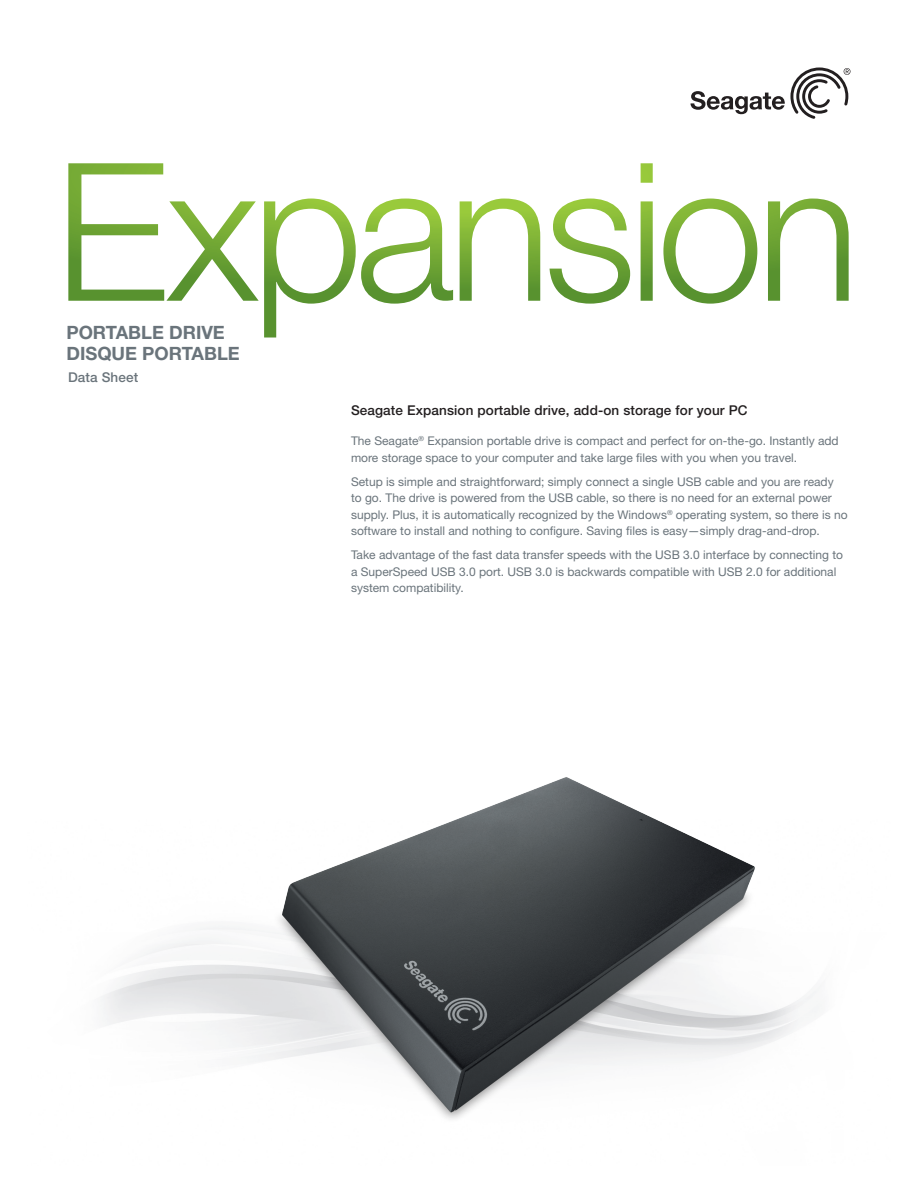
<style>
.page{position:relative;width:918px;height:1188px;background:#fff}
.page>*{position:absolute;margin:0;border:0;box-sizing:border-box;transform-origin:0 0}
.Subhead{font:700 18.3px "Helvetica Neue LT Std";color:#6a747b}
.Body_Copy_Subhead{font:500 13.5px "Helvetica Neue LT Std";letter-spacing:.01em;color:#231f20}
.Body_Copy_Subhead-2{font:500 13.5px "Helvetica Neue LT Std";letter-spacing:.01em;color:#6a747b}
.Body_Copy{font:12px/16.5px "Helvetica Neue LT Std";color:#6a747b}
</style>
<div class="page">
<img style="left:244px;top:777px;width:548px;height:344px">
<svg style="left:68px;top:163px;width:781px;height:175px"></svg>
<svg style="left:690px;top:67px;width:161px;height:52px"></svg>
<p class="Subhead" style="left:66px;top:321px;width:160px">PORTABLE DRIVE</p>
<p class="Subhead" style="left:66px;top:342px;width:175px">DISQUE PORTABLE</p>
<p class="Body_Copy_Subhead-2" style="left:68px;top:369px;width:72px">Data Sheet</p>
<p class="Body_Copy_Subhead" style="left:351px;top:402px;width:398px">Seagate Expansion portable drive, add-on storage for your PC</p>
<p class="Body_Copy" style="left:351px;top:433px;width:489px">The Seagate<sup>®</sup> Expansion portable drive is compact and perfect for on-the-go. Instantly add more storage space to your computer and take large files with you when you travel.</p>
<p class="Body_Copy" style="left:351px;top:473px;width:498px">Setup is simple and straightforward; simply connect a single USB cable and you are ready<br>to go. The drive is powered from the USB cable, so there is no need for an external power supply. Plus, it is automatically recognized by the Windows<sup>®</sup> operating system, so there is no software to install and nothing to configure. Saving files is easy—simply drag-and-drop.</p>
<p class="Body_Copy" style="left:351px;top:547px;width:494px">Take advantage of the fast data transfer speeds with the USB 3.0 interface by connecting to a SuperSpeed USB 3.0 port. USB 3.0 is backwards compatible with USB 2.0 for additional system compatibility.</p>
</div>
